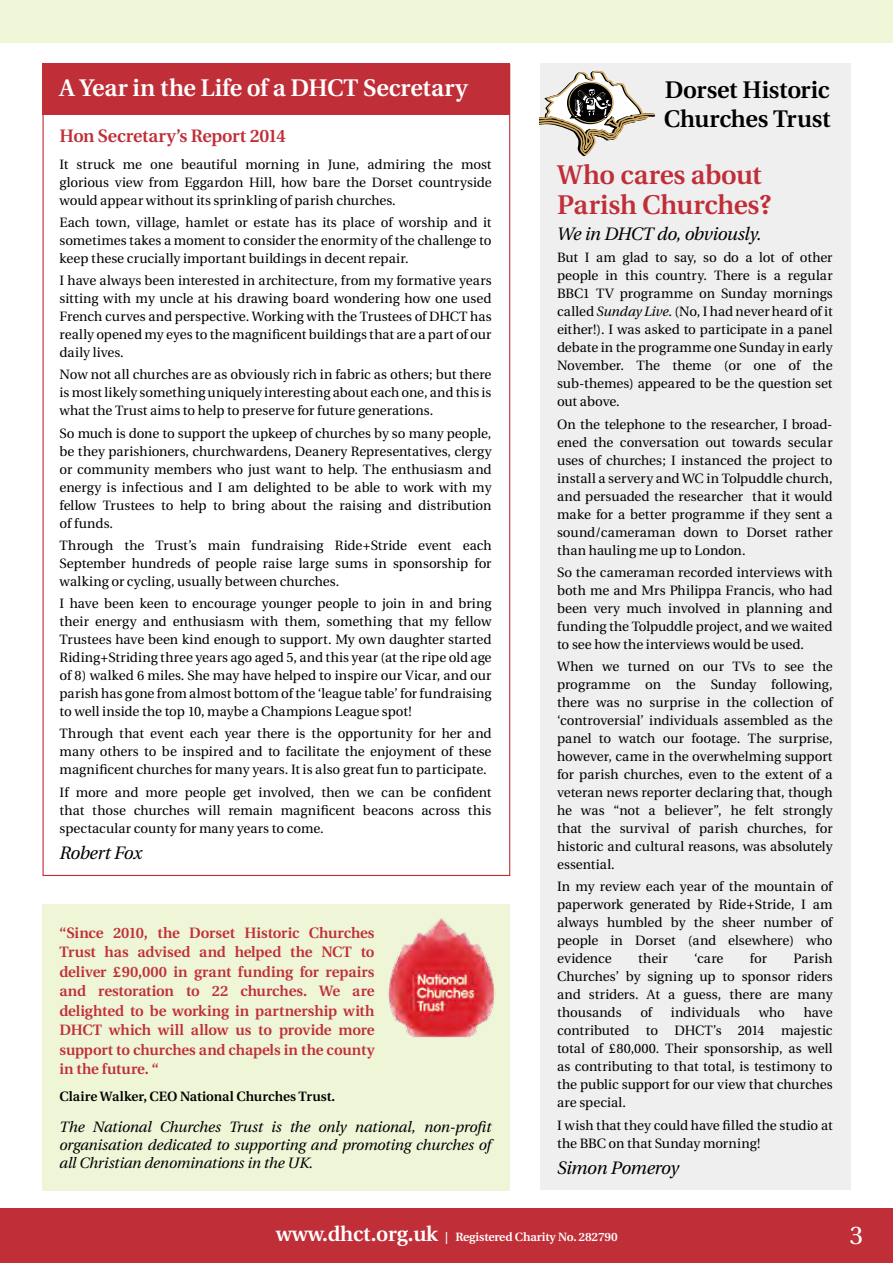
<style>
.page{position:relative;width:893px;height:1263px;background:#fff}
.page>*{position:absolute;margin:0;border:0;box-sizing:border-box;transform-origin:0 0}
.t1{font:600 27px/30px "Utopia";letter-spacing:-.01em;color:#c02f38}
.t2{font:25.5px "Utopia";color:#fff}
.t3{font:600 24px "Utopia";letter-spacing:-.005em;color:#fff}
.t4{font:600 24px/28.8px "Utopia";letter-spacing:-.01em;color:#000}
.t5{font:italic 18px "Utopia";letter-spacing:-.025em;color:#000}
.t6{font:600 18px "Utopia";letter-spacing:-.015em;color:#c02f38}
.t7{font:600 15px/19.5px "Utopia";letter-spacing:-.01em;color:#c02f38;text-align:justify}
.t8{font:italic 15px/18px "Utopia";letter-spacing:-.015em;color:#000;text-align:justify}
.t9{font:13.5px/18px "Utopia";color:#000;text-align:justify}
.t10{font:600 13.5px "Utopia";letter-spacing:-.005em;color:#000}
.t11{font:600 12px "Utopia";letter-spacing:-.01em;color:#fff}
.s1{font-style:italic}
.s2{font-size:21px}
</style>
<div class="page">
<div style="left:0;top:1208px;width:893px;height:55px;background:#c02f38"></div>
<div style="left:0;top:0;width:893px;height:43px;background:#eff5d7"></div>
<div style="left:540px;top:64px;width:310px;height:1126px;background:#efeff0"></div>
<div style="left:43px;top:64px;width:467px;height:51px;background:#c02f38"></div>
<svg style="left:540px;top:70px;width:116px;height:87px"></svg>
<div style="left:43px;top:904px;width:467px;height:286px;background:#eff5d7"></div>
<img style="left:388px;top:918px;width:107px;height:120px">
<h3 class="t3" style="left:60px;top:75px;width:410px">A Year in the Life of a DHCT Secretary</h3>
<h3 class="t6" style="left:60px;top:126px;width:228px">Hon Secretary’s Report 2014</h3>
<p class="t9" style="left:60px;top:155px;width:434px">It struck me one beautiful morning in June, admiring the most glorious view from Eggardon Hill, how bare the Dorset countryside would appear without its sprinkling of parish churches.</p>
<p class="t9" style="left:60px;top:213px;width:433px">Each town, village, hamlet or estate has its place of worship and it sometimes takes a moment to consider the enormity of the challenge to keep these crucially important buildings in decent repair.</p>
<p class="t9" style="left:60px;top:272px;width:434px">I have always been interested in architecture, from my formative years sitting with my uncle at his drawing board wondering how one used French curves and perspective. Working with the Trustees of DHCT has really opened my eyes to the magnificent buildings that are a part of our daily lives.</p>
<p class="t9" style="left:60px;top:366px;width:434px">Now not all churches are as obviously rich in fabric as others; but there is most likely something uniquely interesting about each one, and this is what the Trust aims to help to preserve for future generations.</p>
<p class="t9" style="left:60px;top:424px;width:434px">So much is done to support the upkeep of churches by so many people, be they parishioners, churchwardens, Deanery Representatives, clergy or community members who just want to help. The enthusiasm and energy is infectious and I am delighted to be able to work with my fellow Trustees to help to bring about the raising and distribution of funds.</p>
<p class="t9" style="left:60px;top:536px;width:434px">Through the Trust’s main fundraising Ride+Stride event each September hundreds of people raise large sums in sponsorship for walking or cycling, usually between churches.</p>
<p class="t9" style="left:60px;top:595px;width:434px">I have been keen to encourage younger people to join in and bring their energy and enthusiasm with them, something that my fellow Trustees have been kind enough to support. My own daughter started Riding+Striding three years ago aged 5, and this year (at the ripe old age of 8) walked 6 miles. She may have helped to inspire our Vicar, and our parish has gone from almost bottom of the ‘league table’ for fundraising to well inside the top 10, maybe a Champions League spot!</p>
<p class="t9" style="left:60px;top:725px;width:434px">Through that event each year there is the opportunity for her and many others to be inspired and to facilitate the enjoyment of these magnificent churches for many years. It is also great fun to participate.</p>
<p class="t9" style="left:60px;top:783px;width:434px">If more and more people get involved, then we can be confident that those churches will remain magnificent beacons across this spectacular county for many years to come.</p>
<h3 class="t5" style="left:60px;top:843px;width:84px">Robert Fox</h3>
<p class="t7" style="left:60px;top:923px;width:317px">“Since 2010, the Dorset Historic Churches Trust has advised and helped the NCT to deliver £90,000 in grant funding for repairs and restoration to 22 churches. We are delighted to be working in partnership with DHCT which will allow us to provide more support to churches and chapels in the county in the future. “</p>
<p class="t10" style="left:60px;top:1089px;width:277px">Claire Walker, CEO National Churches Trust.</p>
<p class="t8" style="left:60px;top:1118px;width:433px">The National Churches Trust is the only national, non-profit organisation dedicated to supporting and promoting churches of all Christian denominations in the UK.</p>
<h3 class="t4" style="left:664px;top:76px;width:168px">Dorset Historic<br>Churches Trust</h3>
<h1 class="t1" style="left:557px;top:160px;width:216px">Who cares about<br>Parish Churches?</h1>
<h3 class="t5" style="left:557px;top:224px;width:206px">We in DHCT do, obviously.</h3>
<p class="t9" style="left:557px;top:249px;width:277px">But I am glad to say, so do a lot of other people in this country. There is a regular BBC1 TV programme on Sunday mornings called <span class="s1">Sunday Live</span>. (No, I had never heard of it either!). I was asked to participate in a panel debate in the programme one Sunday in early November. The theme (or one of the sub-themes) appeared to be the question set out above.</p>
<p class="t9" style="left:557px;top:415px;width:277px">On the telephone to the researcher, I broad&shy;ened the conversation out towards secular uses of churches; I instanced the project to install a servery and WC in Tolpuddle church, and persuaded the researcher that it would make for a better programme if they sent a sound/cameraman down to Dorset rather than hauling me up to London.</p>
<p class="t9" style="left:557px;top:564px;width:277px">So the cameraman recorded interviews with both me and Mrs Philippa Francis, who had been very much involved in planning and funding the Tolpuddle project, and we waited to see how the interviews would be used.</p>
<p class="t9" style="left:557px;top:658px;width:277px">When we turned on our TVs to see the programme on the Sunday following, there was no surprise in the collection of ‘controversial’ individuals assembled as the panel to watch our footage. The surprise, however, came in the overwhelming support for parish churches, even to the extent of a veteran news reporter declaring that, though he was “not a believer”, he felt strongly that the survival of parish churches, for historic and cultural reasons, was absolutely essential.</p>
<p class="t9" style="left:557px;top:878px;width:277px">In my review each year of the mountain of paperwork generated by Ride+Stride, I am always humbled by the sheer number of people in Dorset (and elsewhere) who evidence</p>
<p class="t9" style="left:638px;top:950px;width:31px">their</p>
<p class="t9" style="left:694px;top:950px;width:31px">‘care</p>
<p class="t9" style="left:750px;top:950px;width:19px">for</p>
<p class="t9" style="left:557px;top:950px;width:277px;text-indent:236px">Parish Churches’ by signing up to sponsor riders and striders. At a guess, there are many thousands</p>
<p class="t9" style="left:557px;top:1004px;width:277px;text-indent:247px">have contributed to DHCT’s 2014 majestic total of £80,000. Their sponsorship, as well as contributing to that total, is testimony to the public support for our view that churches are special.</p>
<p class="t9" style="left:557px;top:1116px;width:277px">I wish that they could have filled the studio at the BBC on that Sunday morning!</p>
<h3 class="t5" style="left:557px;top:1158px;width:123px">Simon Pomeroy</h3>
<p class="t9" style="left:640px;top:1004px;width:13px">of</p>
<p class="t9" style="left:671px;top:1004px;width:71px">individuals</p>
<p class="t9" style="left:759px;top:1004px;width:28px">who</p>
<p class="t11" style="left:276px;top:1230px;width:343px"><span class="s2">www.dhct.org.uk</span> | Registered Charity No. 282790</p>
<h2 class="t2" style="left:850px;top:1221px;width:15px">3</h2>
</div>
